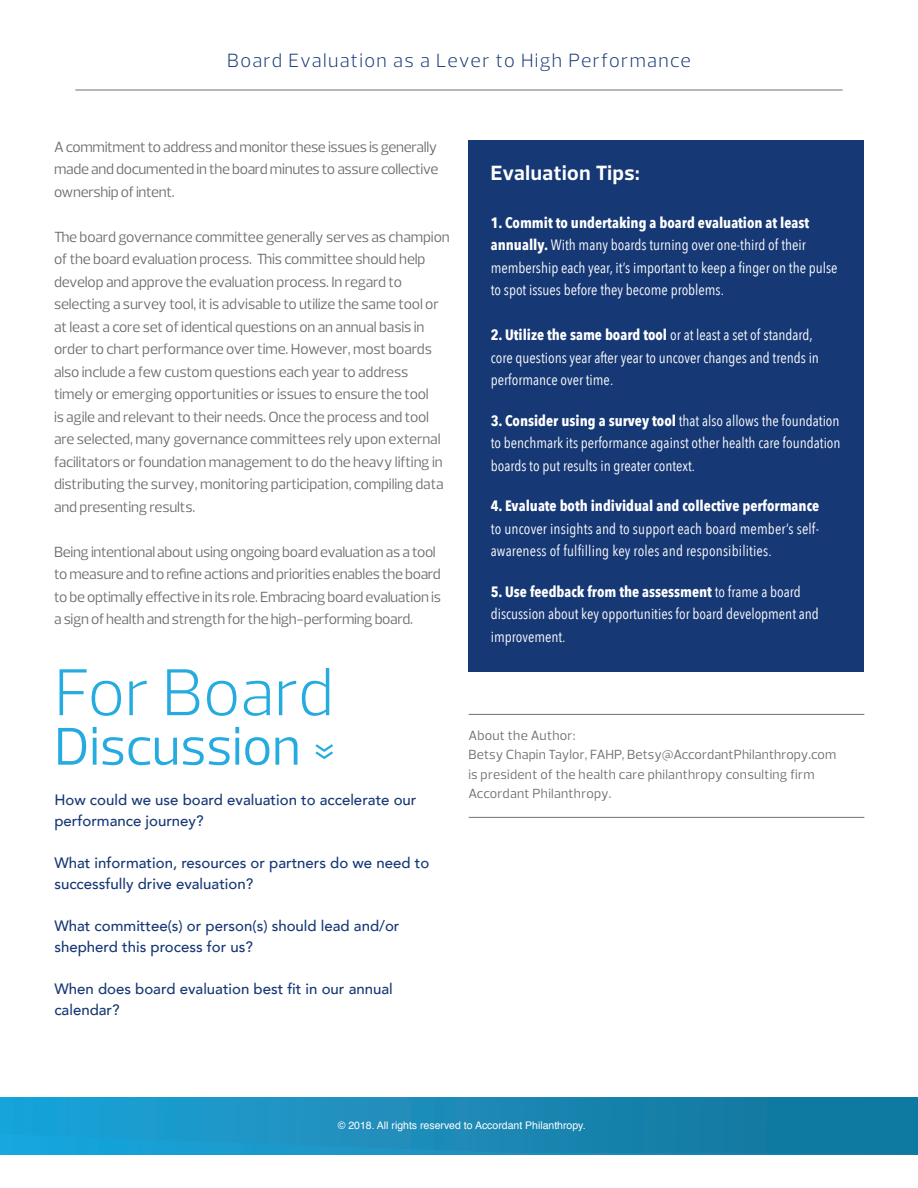
<style>
.page{position:relative;width:918px;height:1188px;background:#fff}
.page>*{position:absolute;margin:0;border:0;box-sizing:border-box;transform-origin:0 0}
.t1{font:300 67.5px "Prelo";color:#25abe0}
.t2{font:54px "Prelo";color:#25abe0}
.sidebar{font:700 21px "Prelo";letter-spacing:.03em;color:#fff}
.t3{font:300 19.5px "Prelo";letter-spacing:.07em;color:#163875}
.body{font:15px/22.5px "Prelo";letter-spacing:-.01em;color:#6c6d70}
.sidebar-2{font:15px/22.5px "Avenir Next Condensed";color:#fff}
.board_discussion{font:500 15px/21px "Avenir";color:#163875}
.body-2{font:13.5px/19.5px "Prelo";letter-spacing:.02em;color:#6c6d70}
.t4{font:10.5px "Helvetica";color:#fff}
.s1{font-weight:700}
</style>
<div class="page">
<svg style="left:0;top:1098px;width:918px;height:55px;background:#188bb8"></svg>
<hr style="left:75px;top:90px;width:768px;height:1px;background:#231f20">
<svg style="left:315px;top:744px;width:18px;height:15px"></svg>
<hr style="left:469px;top:714px;width:395px;height:1px;background:#231f20">
<hr style="left:469px;top:817px;width:395px;height:1px;background:#231f20">
<div style="left:468px;top:140px;width:396px;height:532px;background:#163875"></div>
<p class="t3" style="left:227px;top:48px;width:465px">Board Evaluation as a Lever to High Performance</p>
<p class="body" style="left:54px;top:135px;width:386px;text-align:justify">A commitment to address and monitor these issues is generally made and documented in the board minutes to assure collective ownership of intent.</p>
<p class="body" style="left:54px;top:225px;width:397px">The board governance committee generally serves as champion of the board evaluation process. This committee should help develop and approve the evaluation process. In regard to selecting a survey tool, it is advisable to utilize the same tool or at least a core set of identical questions on an annual basis in order to chart performance over time. However, most boards also include a few custom questions each year to address timely or emerging opportunities or issues to ensure the tool<br>is agile and relevant to their needs. Once the process and tool are selected, many governance committees rely upon external facilitators or foundation management to do the heavy lifting in distributing the survey, monitoring participation, compiling data and presenting results.</p>
<p class="body" style="left:54px;top:540px;width:388px">Being intentional about using ongoing board evaluation as a tool to measure and to refine actions and priorities enables the board to be optimally effective in its role. Embracing board evaluation is a sign of health and strength for the high-performing board.</p>
<p class="t1" style="left:54px;top:650px;width:281px">For Board</p>
<p class="t2" style="left:54px;top:713px;width:248px">Discussion</p>
<p class="board_discussion" style="left:54px;top:789px;width:364px">How could we use board evaluation to accelerate our performance journey?</p>
<p class="board_discussion" style="left:54px;top:852px;width:376px">What information, resources or partners do we need to successfully drive evaluation?</p>
<p class="board_discussion" style="left:54px;top:915px;width:347px">What committee(s) or person(s) should lead and/or shepherd this process for us?</p>
<p class="board_discussion" style="left:54px;top:978px;width:340px">When does board evaluation best fit in our annual calendar?</p>
<p class="sidebar" style="left:491px;top:160px;width:150px">Evaluation Tips:</p>
<p class="sidebar-2" style="left:491px;top:211px;width:348px"><span class="s1">1. Commit to undertaking a board evaluation at least annually.</span> With many boards turning over one-third of their membership each year, it’s important to keep a finger on the pulse to spot issues before they become problems.</p>
<p class="sidebar-2" style="left:491px;top:323px;width:330px"><span class="s1">2. Utilize the same board tool</span> or at least a set of standard, core questions year after year to uncover changes and trends in performance over time.</p>
<p class="sidebar-2" style="left:491px;top:409px;width:351px;text-align:justify"><span class="s1">3. Consider using a survey tool</span> that also allows the foundation to benchmark its performance against other health care foundation boards to put results in greater context.</p>
<p class="sidebar-2" style="left:491px;top:494px;width:330px;text-align:justify"><span class="s1">4. Evaluate both individual and collective performance </span>to uncover insights and to support each board member’s self&shy;awareness of fulfilling key roles and responsibilities.</p>
<p class="sidebar-2" style="left:491px;top:580px;width:330px"><span class="s1">5. Use feedback from the assessment</span> to frame a board discussion about key opportunities for board development and improvement.</p>
<p class="body-2" style="left:468px;top:726px;width:109px">About the Author:</p>
<p class="body-2" style="left:468px;top:745px;width:369px">Betsy Chapin Taylor, FAHP, Betsy@AccordantPhilanthropy.com is president of the health care philanthropy consulting firm<br>Accordant Philanthropy.</p>
<p class="t4" style="left:338px;top:1117px;width:250px">© 2018. All rights reserved to Accordant Philanthropy.</p>
</div>
